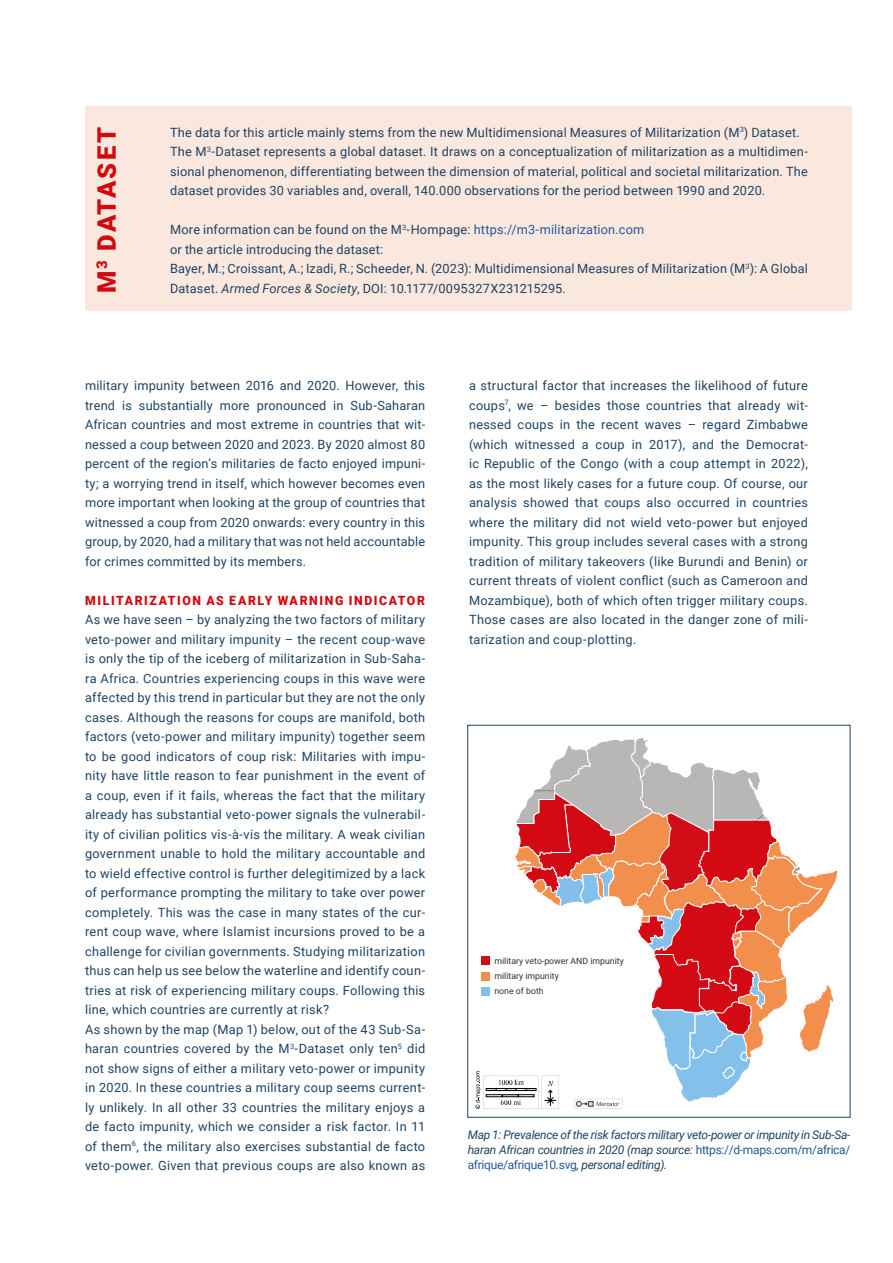
<style>
.page{position:relative;width:893px;height:1263px;background:#fff}
.page>*{position:absolute;margin:0;border:0;box-sizing:border-box;transform-origin:0 0}
.Titel{font:900 25.5px "Roboto";letter-spacing:.075em;color:#d4080f}
.Fließtext{font:12.75px/19.5px "Roboto";letter-spacing:.015em;color:#1e4363;text-align:justify}
.Zwischenüberschrift{font:900 12.75px "Roboto";letter-spacing:.13em;color:#d4080f;scale:.96 1}
.Bildunterschriften{font:italic 12px/15px "Roboto";letter-spacing:-.025em;color:#1e4363;text-align:justify}
.t1{font:8.7px/15.5px "Roboto";color:#323231}
.s1{color:#22599b}
.s2{font-style:italic}
.s3{font-style:normal;color:#22599b}
</style>
<div class="page">
<div style="left:85px;top:106px;width:766px;height:205px;background:#fae7de"></div>
<svg style="left:475px;top:738px;width:363px;height:371px"></svg>
<div style="left:518px;top:1094px;width:16px;height:3px;background:#fff;border:1px solid #000"></div>
<div style="left:502px;top:1094px;width:16px;height:3px;background:#d9dada;border:1px solid #000"></div>
<div style="left:486px;top:1094px;width:16px;height:3px;background:#fff;border:1px solid #000"></div>
<div style="left:481px;top:956px;width:8px;height:9px;background:#d30d17"></div>
<div style="left:481px;top:972px;width:8px;height:8px;background:#f28f4d"></div>
<div style="left:481px;top:987px;width:8px;height:8px;background:#83bfe9"></div>
<div style="left:482px;top:1016px;width:11px;height:10px;background:#fff"></div>
<h1 class="Titel" style="left:89px;top:293px;width:168px;rotate:-90deg">M<sup>3</sup> DATASET</h1>
<p class="Fließtext" style="left:170px;top:122px;width:631px">The data for this article mainly stems from the new Multidimensional Measures of Militarization (M<sup>3</sup>) Dataset.</p>
<p class="Fließtext" style="left:170px;top:141px;width:639px">The M<sup>3</sup>-Dataset represents a global dataset. It draws on a conceptualization of militarization as a multidimen&shy;sional phenomenon, differentiating between the dimension of material, political and societal militarization. The dataset provides 30 variables and, overall, 140.000 observations for the period between 1990 and 2020.</p>
<p class="Fließtext" style="left:170px;top:219px;width:476px">More information can be found on the M<sup>3</sup>-Hompage: <span class="s1">https://m3-militarization.com</span></p>
<p class="Fließtext" style="left:170px;top:239px;width:215px">or the article introducing the dataset:</p>
<p class="Fließtext" style="left:170px;top:258px;width:639px">Bayer, M.; Croissant, A.; Izadi, R.; Scheeder, N. (2023): Multidimensional Measures of Militarization (M<sup>3</sup>): A Global<br>Dataset. <span class="s2">Armed Forces &amp; Society</span>, DOI: 10.1177/0095327X231215295.</p>
<p class="Fließtext" style="left:85px;top:375px;width:342px">military impunity between 2016 and 2020. However, this trend is substantially more pronounced in Sub-Saharan African countries and most extreme in countries that wit&shy;nessed a coup between 2020 and 2023. By 2020 almost 80 percent of the region’s militaries de facto enjoyed impuni&shy;ty; a worrying trend in itself, which however becomes even more important when looking at the group of countries that witnessed a coup from 2020 onwards: every country in this group, by 2020, had a military that was not held accountable for crimes committed by its members.</p>
<h2 class="Zwischenüberschrift" style="left:85px;top:591px;width:355px">MILITARIZATION AS EARLY WARNING INDICATOR</h2>
<p class="Fließtext" style="left:85px;top:609px;width:342px">As we have seen – by analyzing the two factors of military veto-power and military impunity – the recent coup-wave is only the tip of the iceberg of militarization in Sub-Saha&shy;ra Africa. Countries experiencing coups in this wave were affected by this trend in particular but they are not the only cases. Although the reasons for coups are manifold, both factors (veto-power and military impunity) together seem to be good indicators of coup risk: Militaries with impu&shy;nity have little reason to fear punishment in the event of a coup, even if it fails, whereas the fact that the military already has substantial veto-power signals the vulnerabil&shy;ity of civilian politics vis-à-vis the military. A weak civilian government unable to hold the military accountable and to wield effective control is further delegitimized by a lack of performance prompting the military to take over power completely. This was the case in many states of the cur&shy;rent coup wave, where Islamist incursions proved to be a challenge for civilian governments. Studying militarization thus can help us see below the waterline and identify coun&shy;tries at risk of experiencing military coups. Following this line, which countries are currently at risk?</p>
<p class="Fließtext" style="left:85px;top:1019px;width:342px">As shown by the map (Map 1) below, out of the 43 Sub-Sa&shy;haran countries covered by the M<sup>3</sup>-Dataset only ten<sup>5</sup> did not show signs of either a military veto-power or impunity in 2020. In these countries a military coup seems current&shy;ly unlikely. In all other 33 countries the military enjoys a de facto impunity, which we consider a risk factor. In 11 of them<sup>6</sup>, the military also exercises substantial de facto veto-power. Given that previous coups are also known as</p>
<p class="Fließtext" style="left:469px;top:375px;width:340px">a structural factor that increases the likelihood of future coups<sup>7</sup>, we – besides those countries that already wit&shy;nessed coups in the recent waves – regard Zimbabwe (which witnessed a coup in 2017), and the Democrat&shy;ic Republic of the Congo (with a coup attempt in 2022), as the most likely cases for a future coup. Of course, our analysis showed that coups also occurred in countries where the military did not wield veto-power but enjoyed impunity. This group includes several cases with a strong tradition of military takeovers (like Burundi and Benin) or current threats of violent conflict (such as Cameroon and Mozambique), both of which often trigger military coups.<br>Those cases are also located in the danger zone of mili&shy;tarization and coup-plotting.</p>
<p class="t1" style="left:494px;top:952px;width:131px">military veto-power AND impunity military impunity<br>none of both</p>
<p class="Bildunterschriften" style="left:468px;top:1127px;width:384px">Map 1: Prevalence of the risk factors military veto-power or impunity in Sub-Sa&shy;haran African countries in 2020 (map source: <span class="s3">https://d-maps.com/m/africa/ afrique/afrique10.svg</span>, personal editing).</p>
</div>
